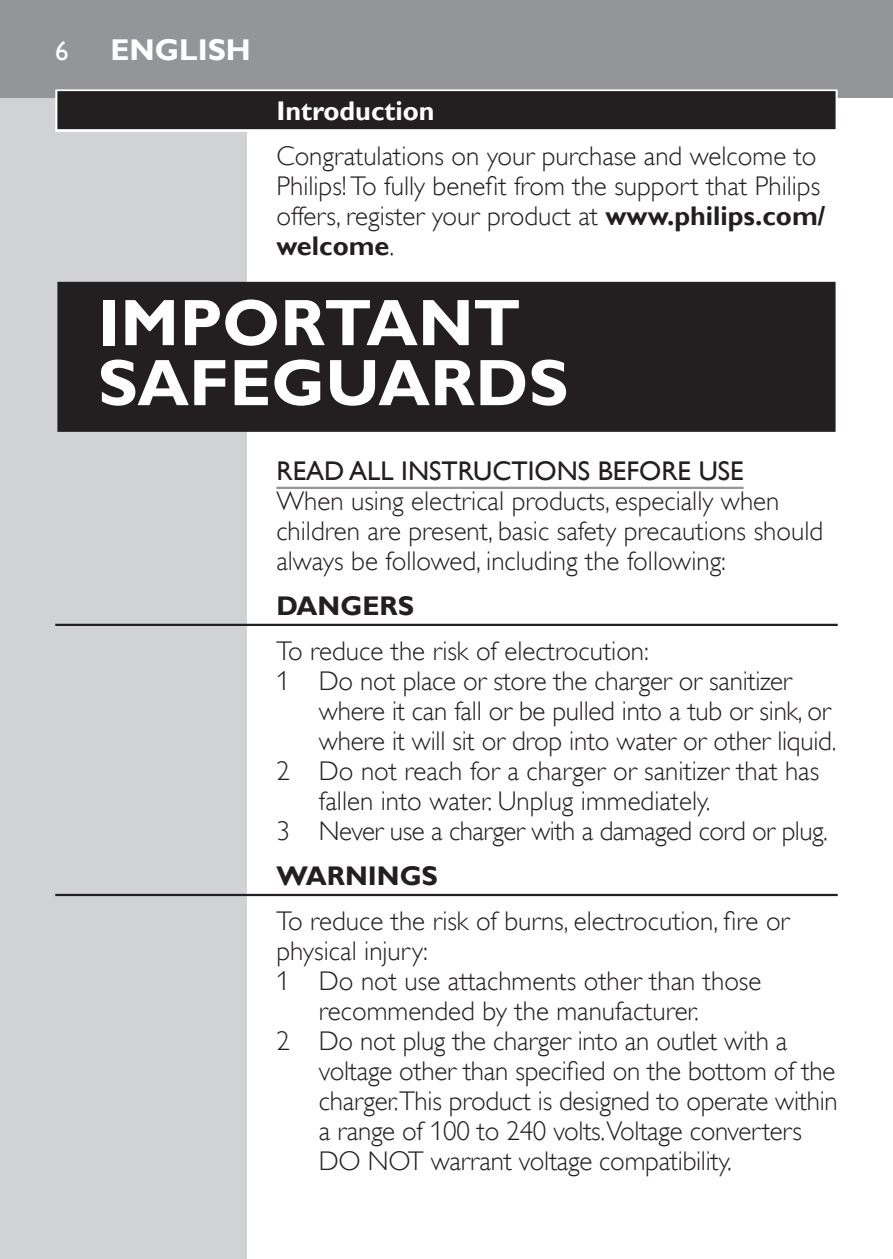
<style>
.page{position:relative;width:893px;height:1259px;background:#fff}
.page>*{position:absolute;margin:0;border:0;box-sizing:border-box;transform-origin:0 0}
.t1{font:700 66px/60px "Gill Sans Alt One WGL";letter-spacing:.005em;color:#fff}
.t2{font:700 30px "Gill Sans Alt One WGL";color:#fff}
.t3{font:27px/30px "Gill Sans Alt One WGL Light";color:#231f20}
.t4{font:27px "Gill Sans Alt One WGL Light";letter-spacing:-.02em;color:#231f20}
.t5{font:27px "Gill Sans Alt One WGL";color:#231f20}
.t6{font:700 27px "Gill Sans Alt One WGL";color:#231f20}
.t7{font:700 27px "Gill Sans Alt One WGL";color:#fff}
.t8{font:27px "Gill Sans Alt One WGL";color:#fff}
.s1{font-family:"Gill Sans Alt One WGL";font-weight:700}
.s2{font-family:"Gill Sans Alt One WGL Light";font-weight:400}
</style>
<div class="page">
<hr style="left:892px;top:98px;width:1px;height:1161px;background:#d1d2d4">
<div style="left:0;top:98px;width:247px;height:1161px;background:#d1d2d4"></div>
<div style="left:0;top:0;width:893px;height:98px;background:#939598"></div>
<div style="left:55px;top:89px;width:783px;height:43px;background:linear-gradient(to right,#dcdbdc,#dcdbdc)"></div>
<div style="left:57px;top:91px;width:779px;height:38px;background:#231f20"></div>
<div style="left:57px;top:282px;width:779px;height:150px;background:#231f20"></div>
<hr style="left:276px;top:487px;width:468px;height:2px;background:#939598">
<hr style="left:55px;top:624px;width:783px;height:2px;background:#231f20">
<hr style="left:55px;top:894px;width:783px;height:2px;background:#231f20">
<p class="t8" style="left:55px;top:32px;width:15px">6</p>
<p class="t2" style="left:111px;top:29px;width:142px">ENGLISH</p>
<p class="t7" style="left:276px;top:92px;width:160px">Introduction</p>
<p class="t3" style="left:276px;top:141px;width:551px">Congratulations on your purchase and welcome to<br>Philips! To fully benefit from the support that Philips offers, register your product at <span class="s1">www.philips.com/</span></p>
<p class="t6" style="left:276px;top:227px;width:119px">welcome<span class="s2">.</span></p>
<h1 class="t1" style="left:98px;top:292px;width:472px">IMPORTANT<br>SAFEGUARDS</h1>
<p class="t5" style="left:276px;top:452px;width:469px">READ ALL INSTRUCTIONS BEFORE USE</p>
<p class="t3" style="left:276px;top:486px;width:548px">When using electrical products, especially when children are present, basic safety precautions should always be followed, including the following:</p>
<p class="t6" style="left:276px;top:587px;width:139px">DANGERS</p>
<p class="t3" style="left:276px;top:636px;width:374px">To reduce the risk of electrocution:</p>
<p class="t3" style="left:276px;top:666px;width:517px">1 Do not place or store the charger or sanitizer</p>
<p class="t3" style="left:319px;top:696px;width:513px">where it can fall or be pulled into a tub or sink, or</p>
<p class="t3" style="left:319px;top:726px;width:519px">where it will sit or drop into water or other liquid.</p>
<p class="t3" style="left:276px;top:756px;width:544px">2 Do not reach for a charger or sanitizer that has</p>
<p class="t3" style="left:319px;top:786px;width:393px">fallen into water. Unplug immediately.</p>
<p class="t4" style="left:276px;top:813px;width:553px">3 Never use a charger with a damaged cord or plug.</p>
<p class="t6" style="left:276px;top:857px;width:163px">WARNINGS</p>
<p class="t3" style="left:276px;top:906px;width:515px">To reduce the risk of burns, electrocution, fire or</p>
<p class="t3" style="left:276px;top:936px;width:153px">physical injury:</p>
<p class="t3" style="left:276px;top:966px;width:487px">1 Do not use attachments other than those</p>
<p class="t3" style="left:319px;top:996px;width:381px">recommended by the manufacturer.</p>
<p class="t3" style="left:276px;top:1026px;width:513px">2 Do not plug the charger into an outlet with a</p>
<p class="t3" style="left:319px;top:1056px;width:518px">voltage other than specified on the bottom of the</p>
<p class="t3" style="left:319px;top:1086px;width:520px">charger.This product is designed to operate within</p>
<p class="t3" style="left:319px;top:1116px;width:484px">a range of 100 to 240 volts.Voltage converters</p>
<p class="t3" style="left:319px;top:1146px;width:414px">DO NOT warrant voltage compatibility.</p>
</div>
